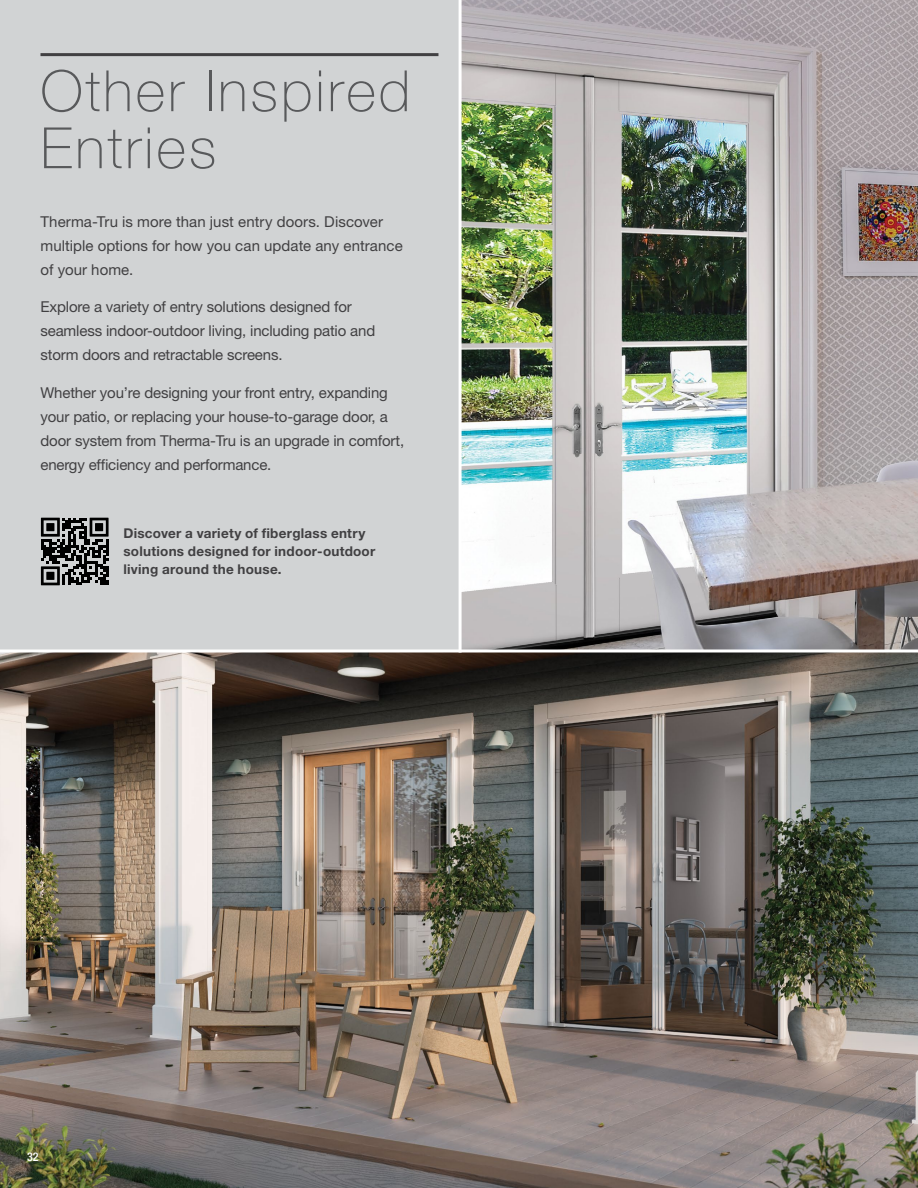
<style>
.page{position:relative;width:918px;height:1188px;background:#fff}
.page>*{position:absolute;margin:0;border:0;box-sizing:border-box;transform-origin:0 0}
.t1{font:100 57px/57px "Helvetica Neue LT Std";letter-spacing:.05em;color:#58595b}
.t2{font:15px/24px "Helvetica Neue LT Std";letter-spacing:-.01em;color:#414042}
.t3{font:700 13.5px/18px "Helvetica Neue LT Std";letter-spacing:.02em;color:#414042}
.t4{font:500 condensed 12px "Helvetica Neue LT Std";color:#fff}
</style>
<div class="page">
<div style="left:0;top:0;width:460px;height:651px;background:#d1d3d4"></div>
<hr style="left:40px;top:53px;width:398px;height:3px;background:#414042">
<img style="left:0;top:652px;width:918px;height:536px">
<img style="left:462px;top:0;width:456px;height:650px">
<hr style="left:0;top:650px;width:918px;height:2px;background:#fff">
<hr style="left:459px;top:0;width:3px;height:653px;background:#fff">
<svg style="left:41px;top:518px;width:68px;height:67px"></svg>
<div style="left:46px;top:572px;width:8px;height:8px;background:#000"></div>
<h1 class="t1" style="left:40px;top:62px;width:371px">Other Inspired<br>Entries</h1>
<p class="t2" style="left:40px;top:209px;width:364px">Therma-Tru is more than just entry doors. Discover multiple options for how you can update any entrance of your home.</p>
<p class="t2" style="left:40px;top:295px;width:336px">Explore a variety of entry solutions designed for seamless indoor-outdoor living, including patio and storm doors and retractable screens.</p>
<p class="t2" style="left:40px;top:380px;width:365px">Whether you’re designing your front entry, expanding your patio, or replacing your house-to-garage door, a door system from Therma-Tru is an upgrade in comfort, energy efficiency and performance.</p>
<p class="t3" style="left:123px;top:524px;width:253px">Discover a variety of fiberglass entry solutions designed for indoor-outdoor living around the house.</p>
<p class="t4" style="left:27px;top:1150px;width:13px">32</p>
</div>
